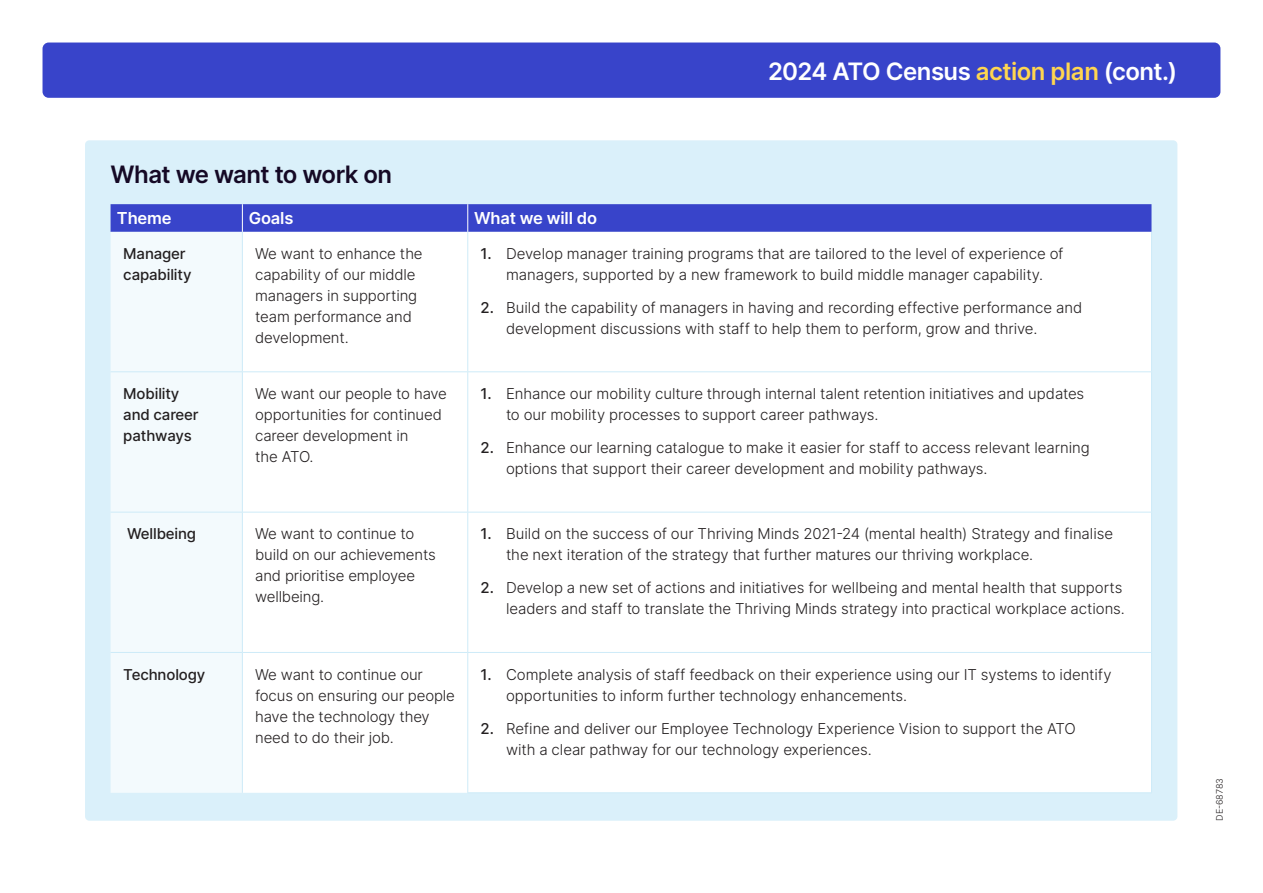
<style>
.page{position:relative;width:1263px;height:893px;background:#fff}
.page>*{position:absolute;margin:0;border:0;box-sizing:border-box;transform-origin:0 0}
.t1{font:600 24px "Inter";letter-spacing:-.02em;color:#fff}
.t2{font:600 24px "Inter";letter-spacing:-.025em;color:#150925}
.t3{font:600 16.5px "Inter";letter-spacing:-.01em;color:#fff}
.t4{font:300 15px/21px "Inter";letter-spacing:-.005em;color:#231f20}
.t5{font:500 15px/21px "Inter";letter-spacing:-.01em;color:#231f20}
.p_job_number{font:300 9px "Inter";letter-spacing:-.01em;color:#231f20}
.s1{color:#ffd650}
.s2{font-weight:500}
</style>
<div class="page">
<div style="left:43px;top:43px;width:1177px;height:55px;background:#3844ca;border-radius:6px"></div>
<div style="left:85px;top:140px;width:1092px;height:681px;background:#daf0fa;border-radius:4px"></div>
<div style="left:111px;top:232px;width:131px;height:561px;background:#f3fafd"></div>
<div style="left:243px;top:232px;width:908px;height:561px;background:#fff"></div>
<svg style="left:111px;top:204px;width:1040px;height:28px;background:#3a46ca"></svg>
<hr style="left:111px;top:371px;width:131px;height:1px;background:#ceebf8">
<hr style="left:111px;top:512px;width:131px;height:1px;background:#ceebf8">
<hr style="left:242px;top:232px;width:1px;height:139px;background:#ceebf8">
<hr style="left:242px;top:372px;width:1px;height:140px;background:#ceebf8">
<hr style="left:242px;top:512px;width:1px;height:140px;background:#ceebf8">
<hr style="left:467px;top:232px;width:1px;height:139px;background:#ceebf8">
<hr style="left:1151px;top:232px;width:1px;height:139px;background:#ceebf8">
<hr style="left:467px;top:372px;width:1px;height:140px;background:#ceebf8">
<hr style="left:1151px;top:372px;width:1px;height:140px;background:#ceebf8">
<hr style="left:467px;top:512px;width:1px;height:140px;background:#ceebf8">
<hr style="left:1151px;top:512px;width:1px;height:140px;background:#ceebf8">
<hr style="left:242px;top:371px;width:226px;height:1px;background:#ceebf8">
<hr style="left:468px;top:371px;width:684px;height:1px;background:#ceebf8">
<hr style="left:242px;top:512px;width:226px;height:1px;background:#ceebf8">
<hr style="left:468px;top:512px;width:684px;height:1px;background:#ceebf8">
<hr style="left:111px;top:652px;width:131px;height:1px;background:#ceebf8">
<hr style="left:242px;top:653px;width:1px;height:140px;background:#ceebf8">
<hr style="left:242px;top:652px;width:226px;height:1px;background:#ceebf8">
<hr style="left:468px;top:652px;width:684px;height:1px;background:#ceebf8">
<hr style="left:467px;top:653px;width:1px;height:140px;background:#ceebf8">
<hr style="left:1151px;top:653px;width:1px;height:140px;background:#ceebf8">
<hr style="left:467px;top:792px;width:685px;height:1px;background:#ceebf8">
<h2 class="t1" style="left:768px;top:53px;width:411px">2024 ATO Census <span class="s1">action plan</span> (cont.)</h2>
<h2 class="t2" style="left:111px;top:157px;width:283px">What we want to work on</h2>
<h3 class="t3" style="left:117px;top:206px;width:56px">Theme</h3>
<h3 class="t3" style="left:249px;top:206px;width:46px">Goals</h3>
<h3 class="t3" style="left:474px;top:206px;width:124px">What we will do</h3>
<p class="t5" style="left:123px;top:242px;width:70px">Manager capability</p>
<p class="t4" style="left:255px;top:243px;width:169px">We want to enhance the capability of our middle managers in supporting team performance and development.</p>
<p class="t4" style="left:480px;top:243px;width:584px;text-align:center"><span class="s2">1.</span> Develop manager training programs that are tailored to the level of experience of managers, supported by a new framework to build middle manager capability.</p>
<p class="t4" style="left:506px;top:297px;width:578px;text-indent:-26px"><span class="s2">2.</span> Build the capability of managers in having and recording effective performance and development discussions with staff to help them to perform, grow and thrive.</p>
<p class="t5" style="left:123px;top:383px;width:77px">Mobility and career pathways</p>
<p class="t4" style="left:255px;top:383px;width:193px">We want our people to have opportunities for continued career development in<br>the ATO.</p>
<p class="t4" style="left:506px;top:383px;width:580px;text-indent:-26px"><span class="s2">1.</span> Enhance our mobility culture through internal talent retention initiatives and updates to our mobility processes to support career pathways.</p>
<p class="t4" style="left:506px;top:437px;width:585px;text-indent:-26px"><span class="s2">2.</span> Enhance our learning catalogue to make it easier for staff to access relevant learning options that support their career development and mobility pathways.</p>
<p class="t5" style="left:127px;top:523px;width:71px">Wellbeing</p>
<p class="t4" style="left:255px;top:523px;width:182px">We want to continue to build on our achievements and prioritise employee wellbeing.</p>
<p class="t4" style="left:506px;top:523px;width:609px;text-indent:-26px"><span class="s2">1.</span> Build on the success of our Thriving Minds 2021-24 (mental health) Strategy and finalise the next iteration of the strategy that further matures our thriving workplace.</p>
<p class="t4" style="left:480px;top:577px;width:646px;text-align:right"><span class="s2">2.</span> Develop a new set of actions and initiatives for wellbeing and mental health that supports leaders and staff to translate the Thriving Minds strategy into practical workplace actions.</p>
<p class="t5" style="left:123px;top:663px;width:84px">Technology</p>
<p class="t4" style="left:255px;top:664px;width:201px">We want to continue our focus on ensuring our people have the technology they need to do their job.</p>
<p class="t4" style="left:506px;top:664px;width:607px;text-indent:-26px"><span class="s2">1.</span> Complete analysis of staff feedback on their experience using our IT systems to identify opportunities to inform further technology enhancements.</p>
<p class="t4" style="left:506px;top:717px;width:571px;text-indent:-26px"><span class="s2">2.</span> Refine and deliver our Employee Technology Experience Vision to support the ATO with a clear pathway for our technology experiences.</p>
<p class="p_job_number" style="left:1213px;top:821px;width:44px;rotate:-90deg">DE-68783</p>
</div>
